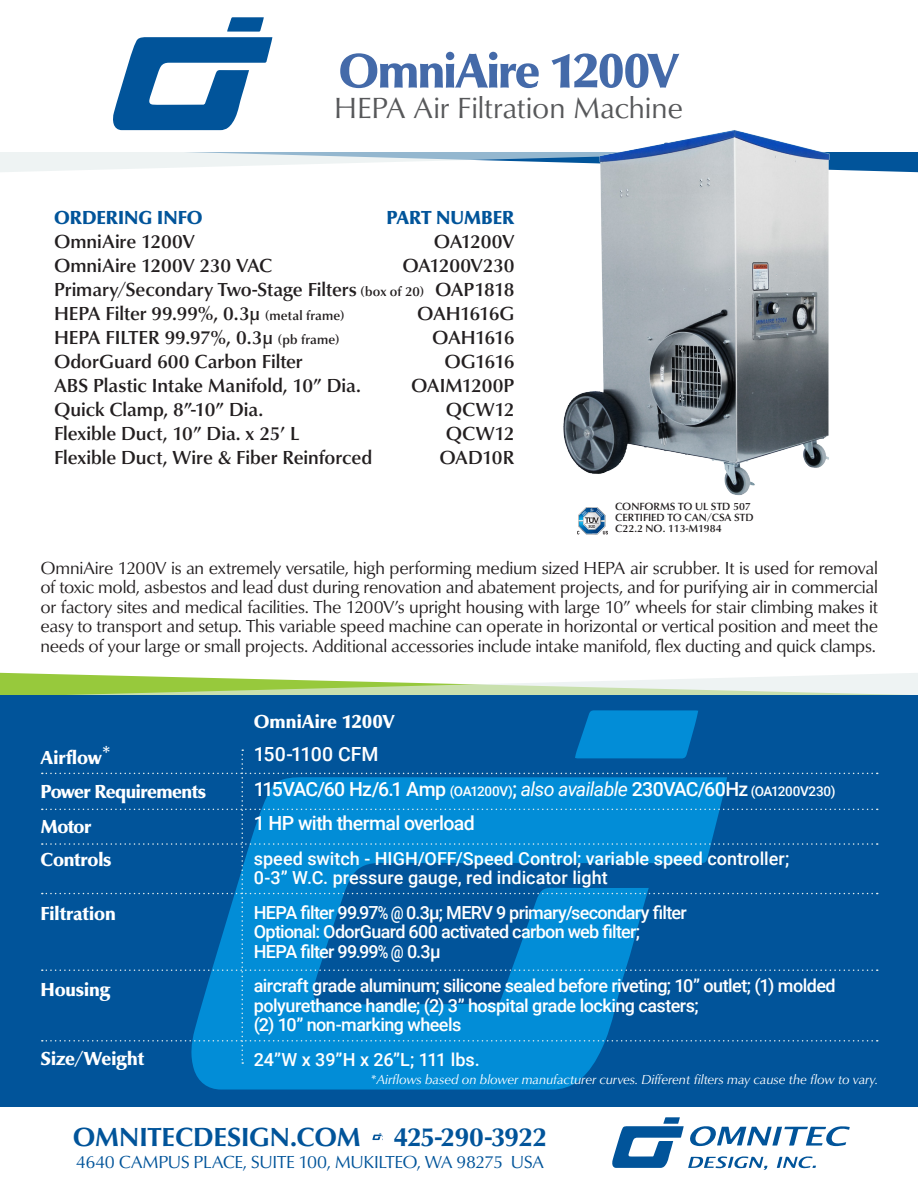
<style>
.page{position:relative;width:918px;height:1188px;background:#fff}
.page>*{position:absolute;margin:0;border:0;box-sizing:border-box;transform-origin:0 0}
.t1{font:900 50.25px "Classico URW";letter-spacing:-.04em;color:#446aa9}
.t2{font:30.15px "Classico URW";letter-spacing:-.005em;color:#57585a}
.t3{font:700 27px "Classico URW";letter-spacing:-.01em;color:#01549a}
.t4{font:500 19.5px "Classico URW";letter-spacing:-.005em;color:#231f20}
.t5{font:500 19.5px "Roboto";letter-spacing:-.03em;color:#fff}
.t6{font:900 19.5px "Classico URW";letter-spacing:-.01em;color:#fff}
.t7{font:900 19.5px "Classico URW";color:#01549a}
.t8{font:900 19.5px "Classico URW";letter-spacing:-.03em;color:#fff}
.t9{font:500 19.5px "Roboto";color:#fff}
.t10{font:500 19.5px "Classico URW";letter-spacing:-.035em;color:#231f20}
.t11{font:500 19.5px "Classico URW";letter-spacing:-.03em;color:#231f20}
.t12{font:500 19.5px "Classico URW";letter-spacing:-.045em;color:#231f20}
.t13{font:18px/19.5px "Classico URW";letter-spacing:-.015em;color:#231f20;text-align:justify}
.t14{font:500 18px/19.5px "Roboto";letter-spacing:-.03em;color:#fff}
.t15{font:500 18px "Roboto";color:#fff}
.t16{font:18px "Classico URW";letter-spacing:-.025em;color:#01549a}
.t17{font:500 18px "Roboto";letter-spacing:-.005em;color:#fff}
.t18{font:italic 13.5px "Classico URW";color:#fff}
.t19{font:500 10.8px "Classico URW";color:#231f20}
.s1{font-size:13.5px}
.s2{font-weight:400;font-style:italic}
</style>
<div class="page">
<div style="left:0;top:695px;width:918px;height:412px;background:#01549a"></div>
<img style="left:563px;top:172px;width:354px;height:324px">
<svg style="left:577px;top:507px;width:31px;height:28px"></svg>
<svg style="left:612px;top:1117px;width:238px;height:53px"></svg>
<svg style="left:0;top:673px;width:918px;height:417px"></svg>
<svg style="left:372px;top:1133px;width:11px;height:7px"></svg>
<svg style="left:0;top:17px;width:918px;height:155px"></svg>
<p class="t1" style="left:338px;top:39px;width:342px">OmniAire 1200V</p>
<p class="t2" style="left:334px;top:85px;width:350px">HEPA Air Filtration Machine</p>
<p class="t7" style="left:54px;top:205px;width:150px">ORDERING INFO</p>
<p class="t7" style="left:387px;top:205px;width:129px">PART NUMBER</p>
<p class="t4" style="left:54px;top:227px;width:142px">OmniAire 1200V</p>
<p class="t11" style="left:434px;top:227px;width:82px">OA1200V</p>
<p class="t4" style="left:54px;top:251px;width:220px">OmniAire 1200V 230 VAC</p>
<p class="t4" style="left:402px;top:251px;width:114px">OA1200V230</p>
<p class="t4" style="left:54px;top:275px;width:462px">Primary/Secondary Two-Stage Filters <span class="s1">(box of 20)</span> OAP1818</p>
<p class="t4" style="left:54px;top:299px;width:292px">HEPA Filter 99.99%, 0.3µ <span class="s1">(metal frame)</span></p>
<p class="t10" style="left:417px;top:299px;width:99px">OAH1616G</p>
<p class="t4" style="left:54px;top:323px;width:287px">HEPA FILTER 99.97%, 0.3µ <span class="s1">(pb frame)</span></p>
<p class="t12" style="left:432px;top:323px;width:84px">OAH1616</p>
<p class="t4" style="left:54px;top:347px;width:250px">OdorGuard 600 Carbon Filter</p>
<p class="t4" style="left:444px;top:347px;width:72px">OG1616</p>
<p class="t4" style="left:54px;top:371px;width:308px">ABS Plastic Intake Manifold, 10” Dia.</p>
<p class="t4" style="left:411px;top:371px;width:105px">OAIM1200P</p>
<p class="t4" style="left:54px;top:395px;width:211px">Quick Clamp, 8”-10” Dia.</p>
<p class="t4" style="left:446px;top:395px;width:70px">QCW12</p>
<p class="t4" style="left:54px;top:419px;width:247px">Flexible Duct, 10” Dia. x 25’ L</p>
<p class="t4" style="left:446px;top:419px;width:70px">QCW12</p>
<p class="t4" style="left:54px;top:443px;width:320px">Flexible Duct, Wire &amp; Fiber Reinforced</p>
<p class="t4" style="left:440px;top:443px;width:76px">OAD10R</p>
<p class="t19" style="left:615px;top:498px;width:137px">CONFORMS TO UL STD 507</p>
<p class="t19" style="left:615px;top:509px;width:140px">CERTIFIED TO CAN/CSA STD</p>
<p class="t19" style="left:615px;top:520px;width:108px">C22.2 NO. 113-M1984</p>
<p class="t13" style="left:40px;top:557px;width:839px">OmniAire 1200V is an extremely versatile, high performing medium sized HEPA air scrubber. It is used for removal of toxic mold, asbestos and lead dust during renovation and abatement projects, and for purifying air in commercial or factory sites and medical facilities. The 1200V’s upright housing with large 10” wheels for stair climbing makes it easy to transport and setup. This variable speed machine can operate in horizontal or vertical position and meet the needs of your large or small projects. Additional accessories include intake manifold, flex ducting and quick clamps.</p>
<p class="t6" style="left:40px;top:745px;width:72px">Airflow<sup>*</sup></p>
<p class="t8" style="left:40px;top:780px;width:167px">Power Requirements</p>
<p class="t6" style="left:40px;top:814px;width:52px">Motor</p>
<p class="t6" style="left:40px;top:847px;width:73px">Controls</p>
<p class="t6" style="left:40px;top:901px;width:77px">Filtration</p>
<p class="t6" style="left:40px;top:978px;width:72px">Housing</p>
<p class="t6" style="left:40px;top:1047px;width:105px">Size/Weight</p>
<p class="t6" style="left:254px;top:710px;width:143px">OmniAire 1200V</p>
<p class="t9" style="left:254px;top:741px;width:126px">150-1100 CFM</p>
<p class="t5" style="left:254px;top:775px;width:583px">115VAC/60 Hz/6.1 Amp <span class="s1">(OA1200V)</span>; <span class="s2">also available</span> 230VAC/60Hz <span class="s1">(OA1200V230)</span></p>
<p class="t5" style="left:254px;top:810px;width:222px">1 HP with thermal overload</p>
<p class="t15" style="left:254px;top:846px;width:537px">speed switch - HIGH/OFF/Speed Control; variable speed controller;</p>
<p class="t15" style="left:254px;top:865px;width:355px">0-3” W.C. pressure gauge, red indicator light</p>
<p class="t14" style="left:254px;top:902px;width:435px">HEPA filter 99.97% @ 0.3µ; MERV 9 primary/secondary filter</p>
<p class="t14" style="left:254px;top:922px;width:388px">Optional: OdorGuard 600 activated carbon web filter;</p>
<p class="t14" style="left:254px;top:941px;width:188px">HEPA filter 99.99% @ 0.3µ</p>
<p class="t14" style="left:254px;top:976px;width:583px">aircraft grade aluminum; silicone sealed before riveting; 10” outlet; (1) molded polyurethance handle; (2) 3” hospital grade locking casters;</p>
<p class="t14" style="left:254px;top:1015px;width:209px">(2) 10” non-marking wheels</p>
<p class="t17" style="left:254px;top:1047px;width:227px">24”W x 39”H x 26”L; 111 lbs.</p>
<p class="t18" style="left:371px;top:1070px;width:509px">*Airflows based on blower manufacturer curves. Different filters may cause the flow to vary.</p>
<p class="t3" style="left:73px;top:1117px;width:476px">OMNITECDESIGN.COM 425-290-3922</p>
<p class="t16" style="left:76px;top:1148px;width:470px">4640 CAMPUS PLACE, SUITE 100, MUKILTEO, WA 98275 USA</p>
</div>
